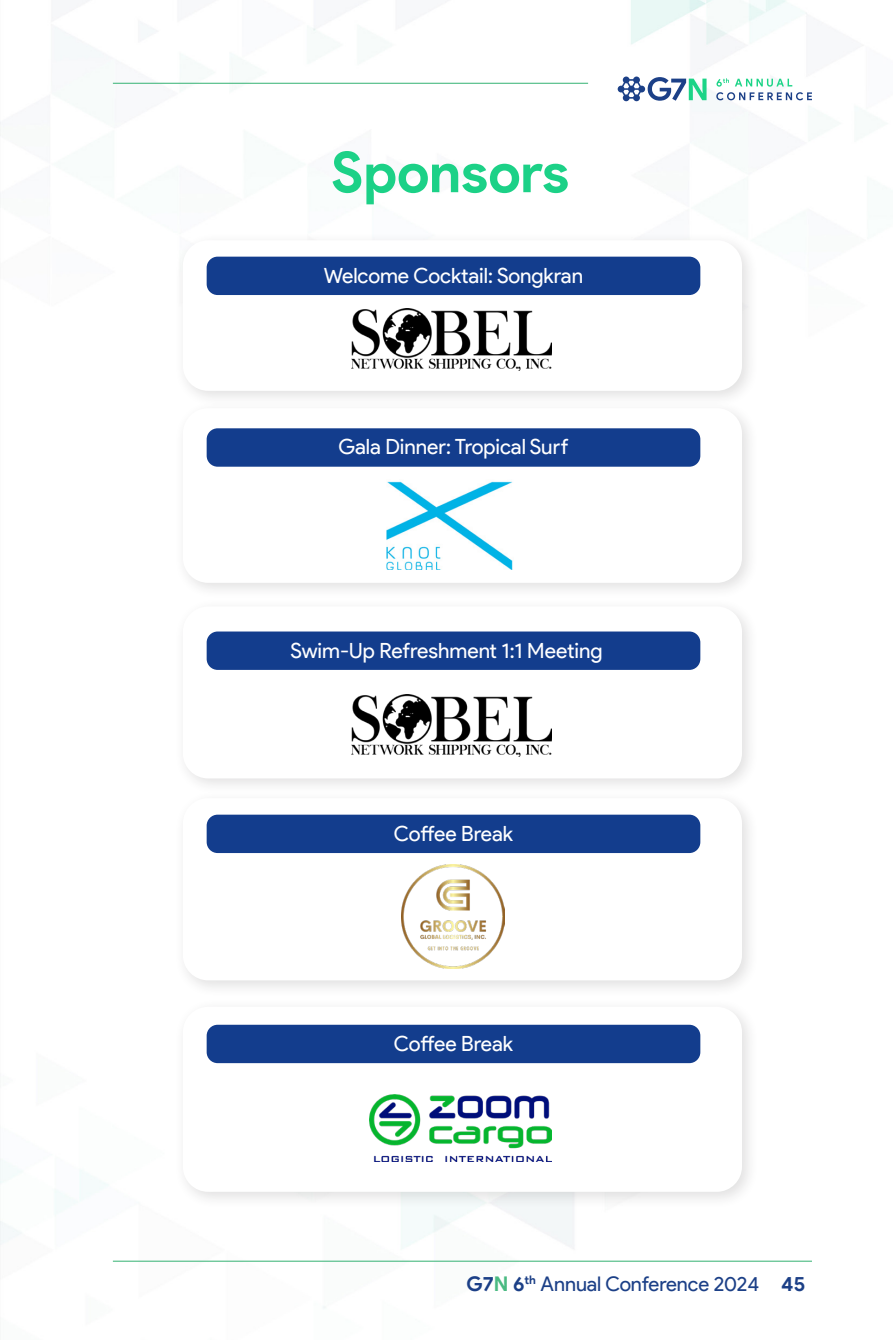
<style>
.page{position:relative;width:893px;height:1340px;background:#fff}
.page>*{position:absolute;margin:0;border:0;box-sizing:border-box;transform-origin:0 0}
.t1{font:700 56.25px "Product Sans";letter-spacing:-.005em;color:#1cd187}
.t2{font:20.93px "Product Sans";color:#fff}
.t3{font:20.25px "Product Sans";color:#1c4087}
.s1{font-weight:700}
.s2{font-weight:700;color:#4aba82}
</style>
<div class="page">
<img style="left:0;top:0;width:858px;height:1308px">
<hr style="left:113px;top:83px;width:475px;height:1px;background:#4aba82">
<hr style="left:113px;top:1260px;width:699px;height:1px;background:#4aba82">
<svg style="left:618px;top:77px;width:88px;height:24px"></svg>
<svg style="left:716px;top:78px;width:96px;height:22px"></svg>
<div style="left:174px;top:231px;width:585px;height:177px;background:#231f20;opacity:.14"></div>
<div style="left:183px;top:240px;width:559px;height:151px;background:#fff;border-radius:25px"></div>
<div style="left:174px;top:399px;width:585px;height:201px;background:#231f20;opacity:.14"></div>
<div style="left:183px;top:408px;width:559px;height:175px;background:#fff;border-radius:25px"></div>
<div style="left:174px;top:597px;width:585px;height:199px;background:#231f20;opacity:.14"></div>
<div style="left:183px;top:606px;width:559px;height:172px;background:#fff;border-radius:25px"></div>
<div style="left:174px;top:789px;width:585px;height:208px;background:#231f20;opacity:.14"></div>
<div style="left:183px;top:798px;width:559px;height:182px;background:#fff;border-radius:25px"></div>
<div style="left:174px;top:997px;width:585px;height:212px;background:#231f20;opacity:.14"></div>
<div style="left:183px;top:1006px;width:559px;height:185px;background:#fff;border-radius:25px"></div>
<div style="left:207px;top:257px;width:493px;height:38px;background:#133d8d;border-radius:11px"></div>
<div style="left:207px;top:428px;width:493px;height:38px;background:#133d8d;border-radius:11px"></div>
<div style="left:207px;top:631px;width:493px;height:39px;background:#133d8d;border-radius:11px"></div>
<div style="left:207px;top:814px;width:493px;height:39px;background:#133d8d;border-radius:11px"></div>
<div style="left:207px;top:1024px;width:493px;height:39px;background:#133d8d;border-radius:11px"></div>
<img style="left:352px;top:308px;width:200px;height:62px">
<img style="left:352px;top:694px;width:200px;height:62px">
<img style="left:386px;top:481px;width:127px;height:88px">
<img style="left:401px;top:864px;width:104px;height:104px">
<img style="left:370px;top:1094px;width:182px;height:67px">
<p class="t1" style="left:331px;top:138px;width:239px">Sponsors</p>
<p class="t2" style="left:324px;top:264px;width:261px">Welcome Cocktail: Songkran</p>
<p class="t2" style="left:339px;top:435px;width:231px">Gala Dinner: Tropical Surf</p>
<p class="t2" style="left:290px;top:638px;width:314px">Swim-Up Refreshment 1:1 Meeting</p>
<p class="t2" style="left:394px;top:821px;width:121px">Coffee Break</p>
<p class="t2" style="left:394px;top:1031px;width:121px">Coffee Break</p>
<p class="t3" style="left:466px;top:1272px;width:340px"><span class="s1">G7</span><span class="s2">N</span> <span class="s1">6</span><sup>th</sup> Annual Conference 2024 <span class="s1">45</span></p>
</div>
